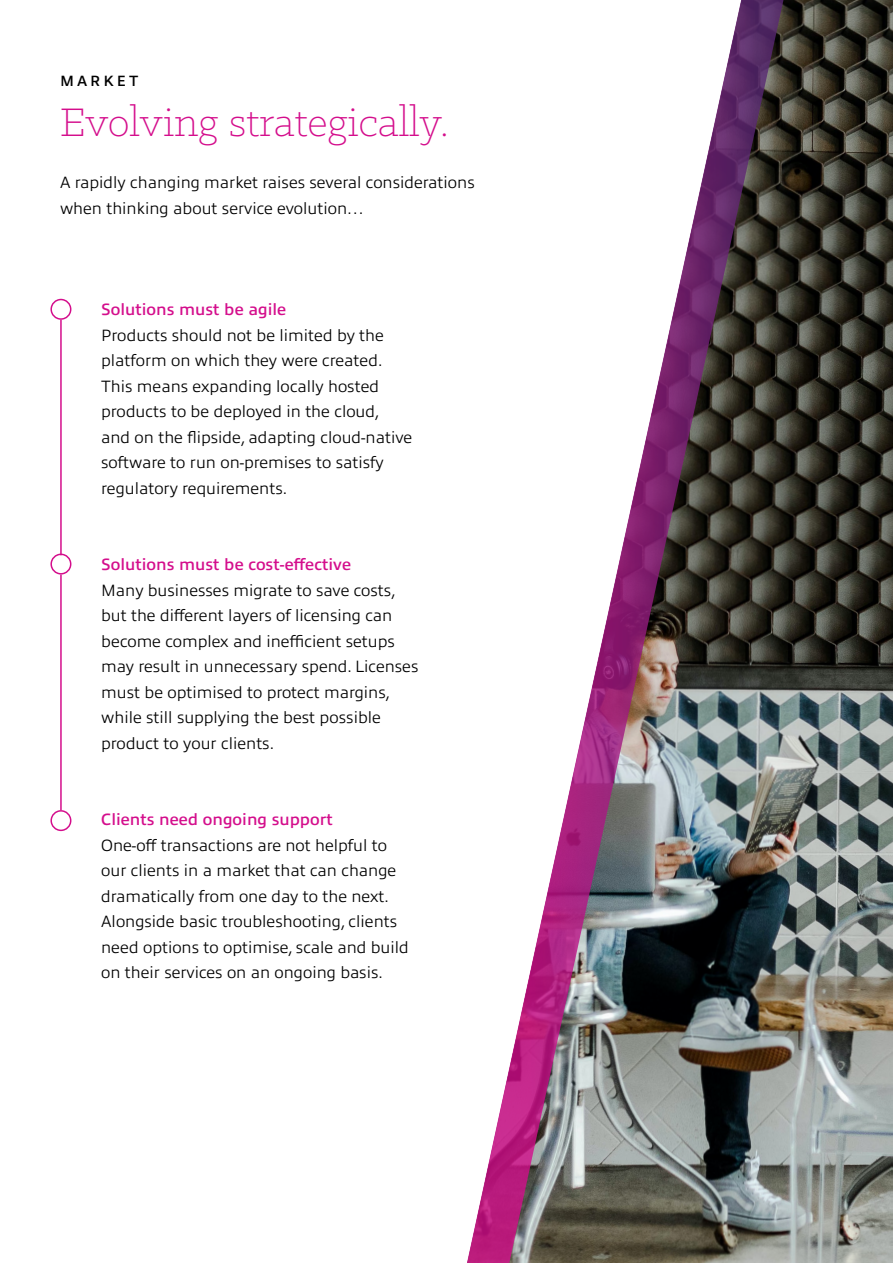
<style>
.page{position:relative;width:893px;height:1263px;background:#fff}
.page>*{position:absolute;margin:0;border:0;box-sizing:border-box;transform-origin:0 0}
.t1{font:300 45px "Klinic Slab";color:#d40e8c}
.t2{font:300 16.5px/25.5px "Allumi Std";color:#000}
.t3{font:600 16.5px "Allumi Std";color:#d40e8c}
.t4{font:600 15px "Allumi Std";letter-spacing:.2em;color:#000}
</style>
<div class="page">
<img style="left:789px;top:0;width:104px;height:1263px">
<img style="left:467px;top:0;width:322px;height:1263px">
<hr style="left:60px;top:320px;width:2px;height:235px;background:#d40e8c">
<div style="left:50px;top:299px;width:21px;height:21px;border:2px solid #d40e8c;border-radius:50%"></div>
<div style="left:50px;top:554px;width:21px;height:21px;border:2px solid #d40e8c;border-radius:50%"></div>
<div style="left:50px;top:810px;width:21px;height:21px;border:2px solid #d40e8c;border-radius:50%"></div>
<hr style="left:60px;top:575px;width:2px;height:235px;background:#d40e8c">
<p class="t4" style="left:60px;top:72px;width:80px">MARKET</p>
<h1 class="t1" style="left:60px;top:94px;width:390px">Evolving strategically.</h1>
<p class="t2" style="left:60px;top:170px;width:416px">A rapidly changing market raises several considerations when thinking about service evolution…</p>
<p class="t3" style="left:101px;top:301px;width:187px">Solutions must be agile</p>
<p class="t2" style="left:101px;top:323px;width:313px">Products should not be limited by the platform on which they were created.<br>This means expanding locally hosted products to be deployed in the cloud, and on the flipside, adapting cloud-native software to run on-premises to satisfy regulatory requirements.</p>
<p class="t3" style="left:101px;top:556px;width:251px">Solutions must be cost-effective</p>
<p class="t2" style="left:101px;top:578px;width:319px">Many businesses migrate to save costs, but the different layers of licensing can become complex and inefficient setups may result in unnecessary spend. Licenses must be optimised to protect margins, while still supplying the best possible product to your clients.</p>
<p class="t3" style="left:101px;top:811px;width:233px">Clients need ongoing support</p>
<p class="t2" style="left:101px;top:833px;width:309px">One-off transactions are not helpful to our clients in a market that can change dramatically from one day to the next.<br>Alongside basic troubleshooting, clients need options to optimise, scale and build on their services on an ongoing basis.</p>
</div>
